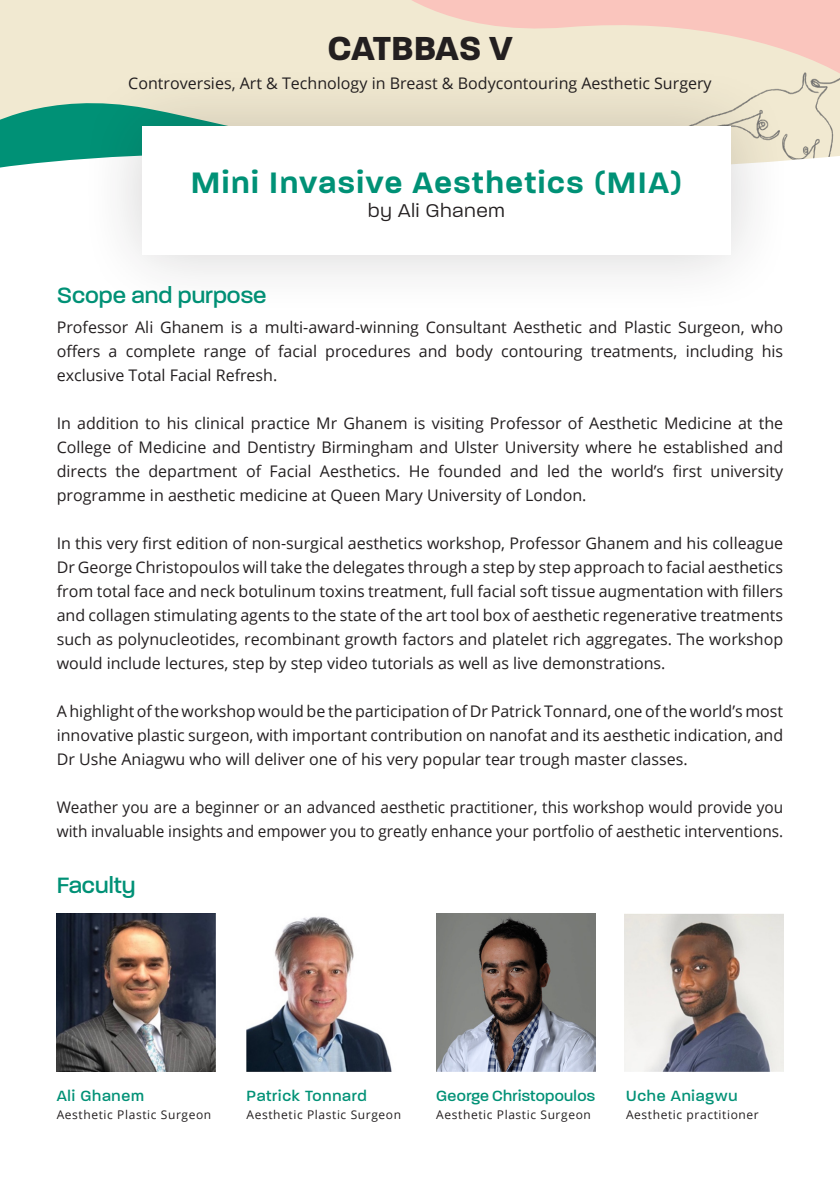
<style>
.page{position:relative;width:840px;height:1191px;background:#fff}
.page>*{position:absolute;margin:0;border:0;box-sizing:border-box;transform-origin:0 0}
.t1{font:700 36px "Paralucent";color:#231f20}
.t2{font:600 32px "Paralucent";letter-spacing:.05em;color:#009176}
.t3{font:500 24px "Paralucent";color:#009176}
.t4{font:300 20px "Paralucent";letter-spacing:.05em;color:#231f20}
.t5{font:16px/24px "Open Sans";color:#231f20;text-align:justify}
.t6{font:16px/24px "Open Sans";color:#231f20;scale:.96 1}
.t7{font:500 16px "Paralucent";letter-spacing:.05em;color:#009176}
.t8{font:500 16px "Paralucent";letter-spacing:.02em;color:#009176}
.t9{font:12px "Open Sans";letter-spacing:.05em;color:#231f20}
</style>
<div class="page">
<div style="left:0;top:0;width:839px;height:172px;background:#f1e9d1"></div>
<svg style="left:412px;top:0;width:427px;height:57px"></svg>
<svg style="left:0;top:103px;width:78px;height:50px;background:#1e9c81"></svg>
<img style="left:793px;top:57px;width:46px;height:96px">
<svg style="left:0;top:153px;width:839px;height:19px;background:#a6d6cb"></svg>
<div style="left:78px;top:63px;width:715px;height:255px;background:#231f20;opacity:.2"></div>
<div style="left:142px;top:126px;width:588px;height:128px;background:#fff"></div>
<img style="left:57px;top:913px;width:158px;height:158px">
<img style="left:624px;top:913px;width:158px;height:158px">
<img style="left:436px;top:913px;width:159px;height:158px">
<img style="left:246px;top:916px;width:146px;height:155px">
<p class="t1" style="left:327px;top:27px;width:187px">CATBBAS V</p>
<p class="t5" style="left:128px;top:71px;width:584px">Controversies, Art &amp; Technology in Breast &amp; Bodycontouring Aesthetic Surgery</p>
<p class="t2" style="left:191px;top:163px;width:492px">Mini Invasive Aesthetics (MIA)</p>
<p class="t4" style="left:368px;top:199px;width:138px">by Ali Ghanem</p>
<p class="t3" style="left:57px;top:281px;width:211px">Scope and purpose</p>
<p class="t5" style="left:57px;top:314px;width:727px">Professor Ali Ghanem is a multi-award-winning Consultant Aesthetic and Plastic Surgeon, who offers a complete range of facial procedures and body contouring treatments, including his exclusive Total Facial Refresh.</p>
<p class="t5" style="left:57px;top:410px;width:727px">In addition to his clinical practice Mr Ghanem is visiting Professor of Aesthetic Medicine at the College of Medicine and Dentistry Birmingham and Ulster University where he established and directs the department of Facial Aesthetics. He founded and led the world’s first university programme in aesthetic medicine at Queen Mary University of London.</p>
<p class="t5" style="left:57px;top:530px;width:727px">In this very first edition of non-surgical aesthetics workshop, Professor Ghanem and his colleague Dr George Christopoulos will take the delegates through a step by step approach to facial aesthetics from total face and neck botulinum toxins treatment, full facial soft tissue augmentation with fillers and collagen stimulating agents to the state of the art tool box of aesthetic regenerative treatments such as polynucleotides, recombinant growth factors and platelet rich aggregates. The workshop would include lectures, step by step video tutorials as well as live demonstrations.</p>
<p class="t5" style="left:57px;top:698px;width:727px">A highlight of the workshop would be the participation of Dr Patrick Tonnard, one of the world’s most innovative plastic surgeon, with important contribution on nanofat and its aesthetic indication, and Dr Ushe Aniagwu who will deliver one of his very popular tear trough master classes.</p>
<p class="t6" style="left:57px;top:794px;width:757px">Weather you are a beginner or an advanced aesthetic practitioner, this workshop would provide you with invaluable insights and empower you to greatly enhance your portfolio of aesthetic interventions.</p>
<p class="t3" style="left:57px;top:871px;width:80px">Faculty</p>
<p class="t7" style="left:57px;top:1086px;width:89px">Ali Ghanem</p>
<p class="t9" style="left:57px;top:1106px;width:156px">Aesthetic Plastic Surgeon</p>
<p class="t7" style="left:246px;top:1086px;width:122px">Patrick Tonnard</p>
<p class="t9" style="left:246px;top:1106px;width:156px">Aesthetic Plastic Surgeon</p>
<p class="t8" style="left:436px;top:1086px;width:160px">George Christopoulos</p>
<p class="t9" style="left:436px;top:1106px;width:156px">Aesthetic Plastic Surgeon</p>
<p class="t7" style="left:625px;top:1086px;width:113px">Uche Aniagwu</p>
<p class="t9" style="left:625px;top:1106px;width:134px">Aesthetic practitioner</p>
</div>
